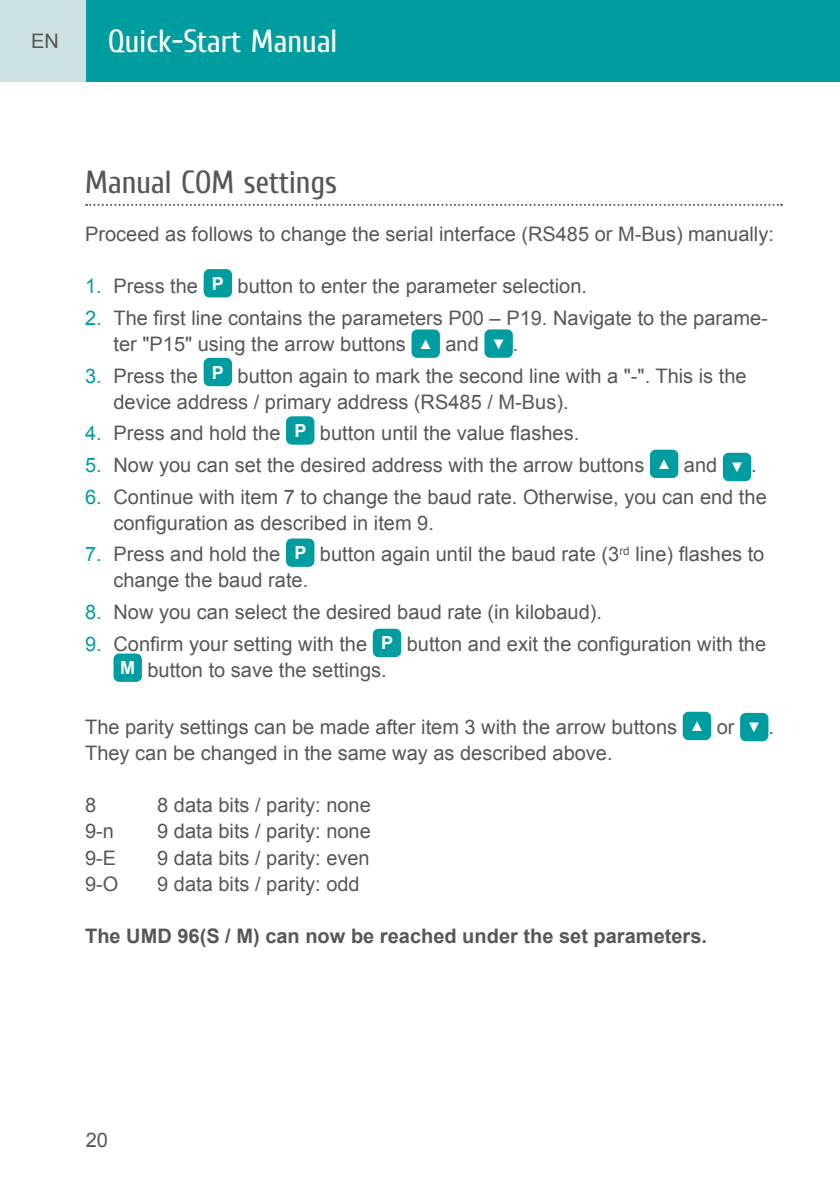
<style>
.page{position:relative;width:840px;height:1191px;background:#fff}
.page>*{position:absolute;margin:0;border:0;box-sizing:border-box;transform-origin:0 0}
.t1{font:32px "Cuprum";color:#fff}
.t2{font:32px "Cuprum";color:#575756}
.t3{font:20px/26px "Arial";color:#575756}
.t4{font:700 20px "Arial";color:#575756}
.s1{color:#009da0}
.s2{font-size:14px;color:#fff}
.s3{font-weight:700;font-size:18px;color:#fff}
</style>
<div class="page">
<hr style="left:839px;top:0;width:1px;height:81px;background:#009da0">
<div style="left:0;top:0;width:839px;height:81px;background:#009da0"></div>
<div style="left:0;top:0;width:85px;height:81px;background:#cce1e2"></div>
<svg style="left:86px;top:204px;width:695px;height:2px"></svg>
<div style="left:203px;top:269px;width:29px;height:28px;background:#009da0;border-radius:6px"></div>
<div style="left:411px;top:329px;width:28px;height:29px;background:#009da0;border-radius:6px"></div>
<div style="left:484px;top:329px;width:28px;height:29px;background:#009da0;border-radius:6px"></div>
<div style="left:203px;top:358px;width:29px;height:28px;background:#009da0;border-radius:6px"></div>
<div style="left:286px;top:416px;width:28px;height:28px;background:#009da0;border-radius:6px"></div>
<div style="left:649px;top:450px;width:29px;height:28px;background:#009da0;border-radius:6px"></div>
<div style="left:722px;top:453px;width:28px;height:28px;background:#009da0;border-radius:6px"></div>
<div style="left:286px;top:538px;width:28px;height:29px;background:#009da0;border-radius:6px"></div>
<div style="left:372px;top:629px;width:29px;height:28px;background:#009da0;border-radius:6px"></div>
<div style="left:113px;top:653px;width:29px;height:29px;background:#009da0;border-radius:6px"></div>
<div style="left:682px;top:712px;width:28px;height:28px;background:#009da0;border-radius:6px"></div>
<div style="left:739px;top:713px;width:29px;height:28px;background:#009da0;border-radius:6px"></div>
<p class="t3" style="left:31px;top:28px;width:29px">EN</p>
<h1 class="t1" style="left:108px;top:22px;width:231px">Quick-Start Manual</h1>
<h1 class="t2" style="left:85px;top:163px;width:253px">Manual COM settings</h1>
<p class="t3" style="left:85px;top:221px;width:690px">Proceed as follows to change the serial interface (RS485 or M-Bus) manually:</p>
<p class="t3" style="left:85px;top:273px;width:503px"><span class="s1">1.</span> Press the <sup>P</sup> button to enter the parameter selection.</p>
<p class="t3" style="left:113px;top:305px;width:655px;text-indent:-28px"><span class="s1">2.</span> The first line contains the parameters P00 – P19. Navigate to the parame&shy;ter "P15" using the arrow buttons <span class="s2">▲</span> and <span class="s2">▼</span> .</p>
<p class="t3" style="left:113px;top:363px;width:634px;text-indent:-28px"><span class="s1">3.</span> Press the <sup>P</sup> button again to mark the second line with a "-". This is the device address / primary address (RS485 / M-Bus).</p>
<p class="t3" style="left:85px;top:420px;width:495px"><span class="s1">4.</span> Press and hold the <sup>P</sup> button until the value flashes.</p>
<p class="t3" style="left:85px;top:452px;width:672px"><span class="s1">5.</span> Now you can set the desired address with the arrow buttons <sup>▲</sup> and <span class="s2">▼</span> .</p>
<p class="t3" style="left:113px;top:484px;width:654px;text-indent:-28px"><span class="s1">6.</span> Continue with item 7 to change the baud rate. Otherwise, you can end the configuration as described in item 9.</p>
<p class="t3" style="left:113px;top:541px;width:652px;text-indent:-28px"><span class="s1">7.</span> Press and hold the <span class="s3">P</span> button again until the baud rate (3<sup>rd</sup> line) flashes to change the baud rate.</p>
<p class="t3" style="left:85px;top:599px;width:518px"><span class="s1">8.</span> Now you can select the desired baud rate (in kilobaud).</p>
<p class="t3" style="left:120px;top:631px;width:647px;text-indent:-35px"><span class="s1">9.</span> Confirm your setting with the <span class="s3">P</span> button and exit the configuration with the<br><span class="s3">M</span> button to save the settings.</p>
<p class="t3" style="left:85px;top:714px;width:690px">The parity settings can be made after item 3 with the arrow buttons <sup>▲</sup> or <span class="s2">▼</span> .<br>They can be changed in the same way as described above.</p>
<p class="t3" style="left:85px;top:792px;width:13px">8</p>
<p class="t3" style="left:157px;top:792px;width:215px">8 data bits / parity: none</p>
<p class="t3" style="left:85px;top:818px;width:30px">9-n</p>
<p class="t3" style="left:157px;top:818px;width:215px">9 data bits / parity: none</p>
<p class="t3" style="left:85px;top:844px;width:33px">9-E</p>
<p class="t3" style="left:157px;top:844px;width:214px">9 data bits / parity: even</p>
<p class="t3" style="left:85px;top:870px;width:35px">9-O</p>
<p class="t3" style="left:157px;top:870px;width:204px">9 data bits / parity: odd</p>
<p class="t4" style="left:85px;top:922px;width:623px">The UMD 96(S / M) can now be reached under the set parameters.</p>
<p class="t3" style="left:86px;top:1127px;width:24px">20</p>
</div>
